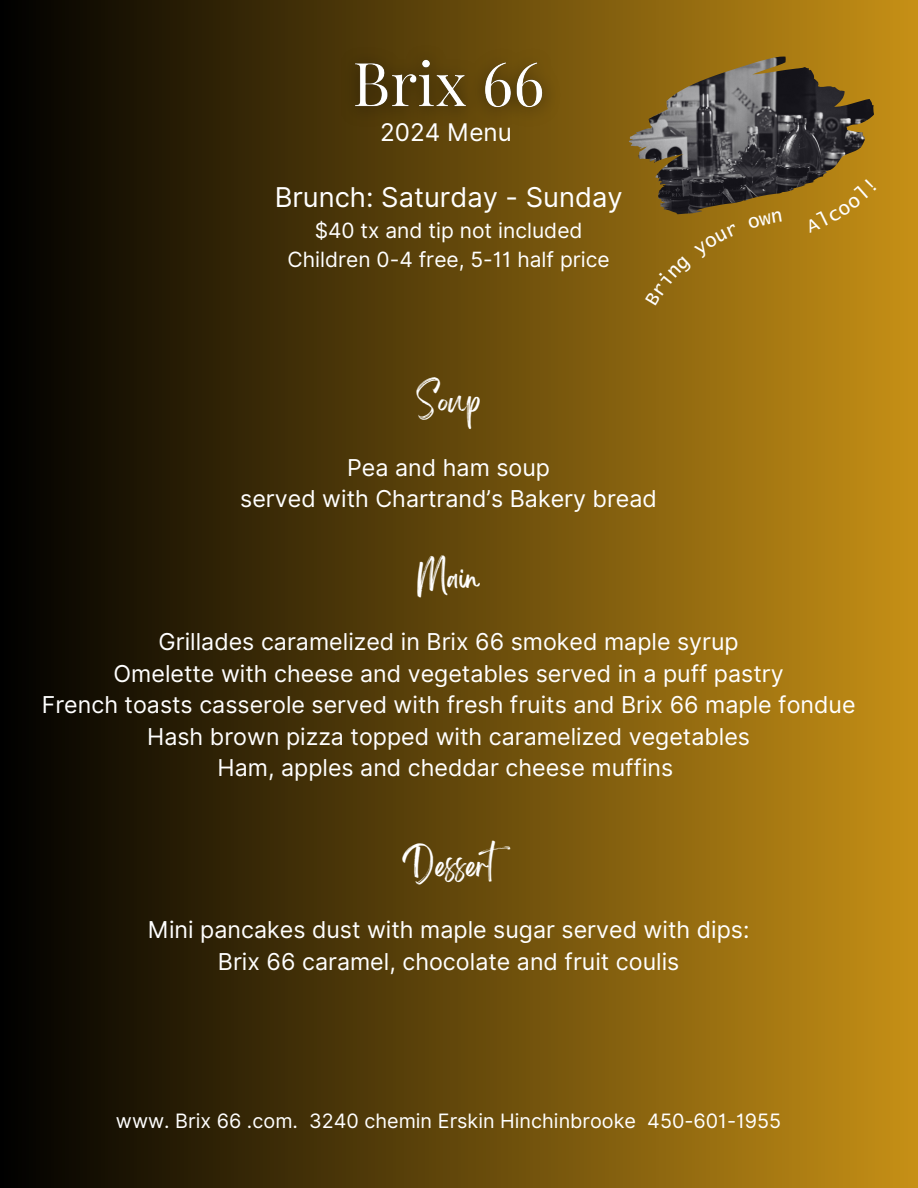
<style>
.page{position:relative;width:918px;height:1188px;background:#fff}
.page>*{position:absolute;margin:0;border:0;box-sizing:border-box;transform-origin:0 0}
.t1{font:27.3px "Inter";color:#fff}
.t2{font:27px "Brightwall";color:#fff}
.t3{font:24.3px "Inter";color:#fff}
.t4{font:23.25px/31.5px "Inter";color:#fff;text-align:center}
.t5{font:21px/29.2px "Inter";color:#fff;text-align:center}
.t6{font:19.8px "Inter";color:#fff}
</style>
<div class="page">
<div style="left:0;top:0;width:918px;height:1188px;background:linear-gradient(to right,#000,#c69016)"></div>
<img style="left:330px;top:36px;width:238px;height:100px">
<img style="left:629px;top:57px;width:245px;height:157px">
<svg style="left:645px;top:223px;width:93px;height:83px;background:#956c10"></svg>
<svg style="left:748px;top:211px;width:34px;height:18px"></svg>
<div style="left:805px;top:179px;width:72px;height:54px;background:#b68414"></div>
<p class="t3" style="left:380px;top:117px;width:133px">2024 Menu</p>
<p class="t1" style="left:275px;top:181px;width:349px">Brunch: Saturday - Sunday</p>
<p class="t5" style="left:287px;top:215px;width:324px">$40 tx and tip not included<br>Children 0-4 free, 5-11 half price</p>
<p class="t2" style="left:416px;top:391px;width:66px">Soup</p>
<p class="t4" style="left:240px;top:452px;width:418px">Pea and ham soup<br>served with Chartrand’s Bakery bread</p>
<p class="t2" style="left:418px;top:568px;width:63px">Main</p>
<p class="t4" style="left:42px;top:626px;width:815px">Grillades caramelized in Brix 66 smoked maple syrup<br>Omelette with cheese and vegetables served in a puff pastry<br>French toasts casserole served with fresh fruits and Brix 66 maple fondue Hash brown pizza topped with caramelized vegetables<br>Ham, apples and cheddar cheese muffins</p>
<p class="t2" style="left:403px;top:856px;width:119px">Dessert</p>
<p class="t4" style="left:148px;top:914px;width:603px">Mini pancakes dust with maple sugar served with dips:<br>Brix 66 caramel, chocolate and fruit coulis</p>
<p class="t6" style="left:116px;top:1108px;width:667px">www. Brix 66 .com. 3240 chemin Erskin Hinchinbrooke 450-601-1955</p>
</div>
